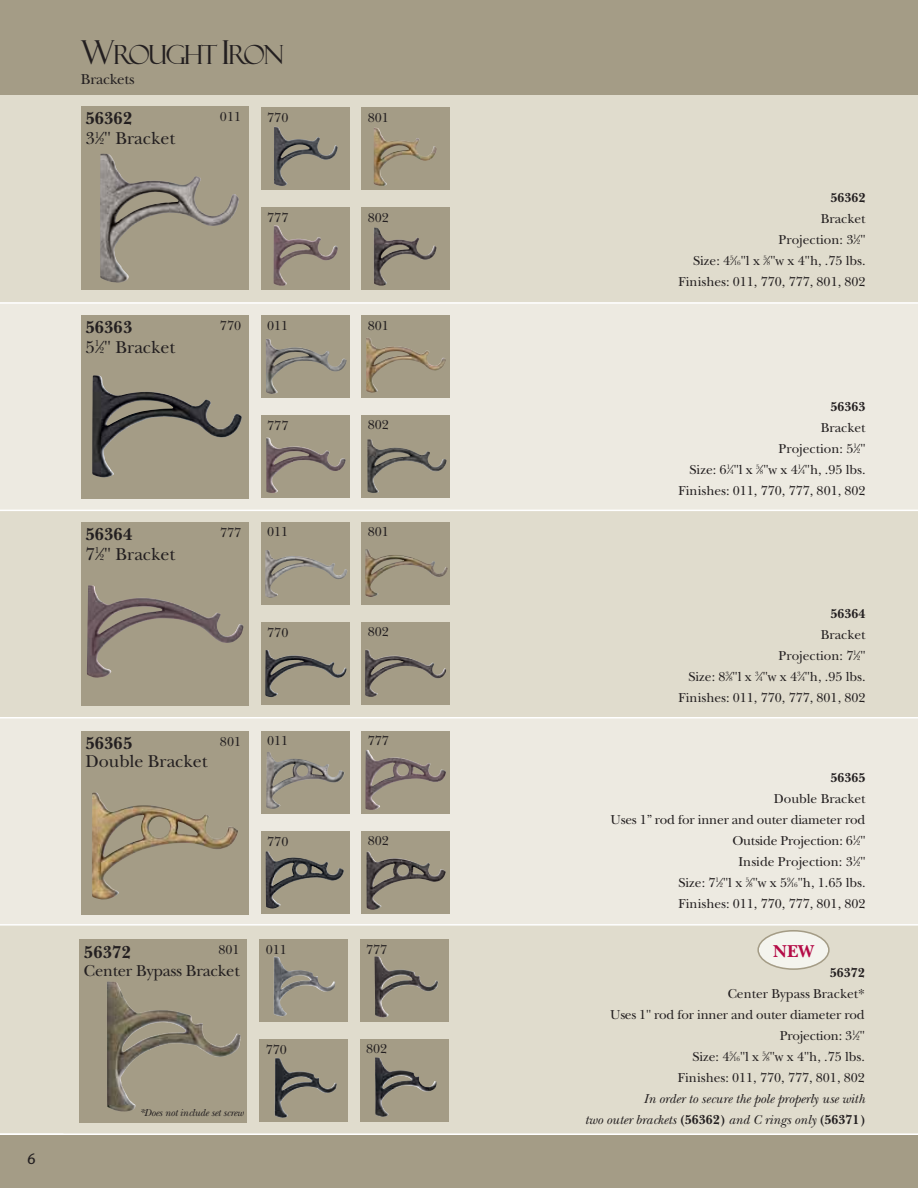
<style>
.page{position:relative;width:918px;height:1188px;background:#fff}
.page>*{position:absolute;margin:0;border:0;box-sizing:border-box;transform-origin:0 0}
.t1{font:26.4px "Felix Titling";letter-spacing:-.075em;color:#231f20}
.t2{font:18px/19.6px "New Baskerville";color:#231f20}
.t3{font:700 18px "New Baskerville";color:#231f20}
.t4{font:700 18px "New Baskerville";color:#b40b47}
.t5{font:16.5px "New Baskerville";letter-spacing:-.01em;color:#231f20}
.t6{font:15px "New Baskerville";letter-spacing:-.015em;color:#231f20}
.t7{font:15px "Stone Sans";color:#231f20}
.t8{font:13.5px/21px "New Baskerville";color:#231f20;text-align:right}
.t9{font:italic 13.5px/21px "New Baskerville";color:#231f20;text-align:right}
.t10{font:700 13.5px "New Baskerville";color:#231f20}
.t11{font:italic 10.5px "New Baskerville";letter-spacing:-.015em;color:#231f20}
.s1{font-size:33px}
.s2{font-weight:700}
.s3{font-size:9px}
.s4{font-size:6.75px}
.s5{font-weight:700;font-style:normal}
</style>
<div class="page">
<div style="left:0;top:94px;width:918px;height:1040px;background:#e0dccd"></div>
<div style="left:0;top:302px;width:918px;height:207px;background:#edeae1"></div>
<div style="left:0;top:717px;width:918px;height:207px;background:#edeae1"></div>
<hr style="left:0;top:302px;width:918px;height:2px;background:#fff">
<hr style="left:0;top:510px;width:918px;height:1px;background:#fff">
<hr style="left:0;top:717px;width:918px;height:1px;background:#fff">
<hr style="left:0;top:924px;width:918px;height:2px;background:#fff">
<div style="left:0;top:0;width:918px;height:94px;background:#a49c86"></div>
<div style="left:0;top:1135px;width:918px;height:53px;background:#a49c86"></div>
<hr style="left:0;top:1133px;width:918px;height:2px;background:#fff">
<div style="left:261px;top:108px;width:89px;height:82px;background:#a49c86"></div>
<img style="left:274px;top:127px;width:64px;height:59px">
<div style="left:261px;top:208px;width:89px;height:82px;background:#a49c86"></div>
<img style="left:273px;top:226px;width:65px;height:60px">
<div style="left:362px;top:108px;width:88px;height:82px;background:#a49c86"></div>
<img style="left:374px;top:128px;width:63px;height:58px">
<div style="left:81px;top:106px;width:167px;height:184px;background:#a49c86"></div>
<img style="left:100px;top:154px;width:139px;height:129px">
<div style="left:81px;top:315px;width:167px;height:183px;background:#a49c86"></div>
<img style="left:92px;top:375px;width:150px;height:103px">
<div style="left:81px;top:522px;width:167px;height:183px;background:#a49c86"></div>
<img style="left:87px;top:585px;width:157px;height:93px">
<div style="left:81px;top:731px;width:167px;height:183px;background:#a49c86"></div>
<img style="left:92px;top:792px;width:146px;height:108px">
<div style="left:362px;top:207px;width:88px;height:83px;background:#a49c86"></div>
<img style="left:374px;top:228px;width:62px;height:58px">
<div style="left:261px;top:315px;width:89px;height:83px;background:#a49c86"></div>
<img style="left:266px;top:339px;width:81px;height:55px">
<div style="left:261px;top:415px;width:89px;height:83px;background:#a49c86"></div>
<img style="left:266px;top:438px;width:80px;height:55px">
<div style="left:362px;top:315px;width:88px;height:83px;background:#a49c86"></div>
<img style="left:366px;top:338px;width:80px;height:55px">
<div style="left:362px;top:415px;width:88px;height:83px;background:#a49c86"></div>
<img style="left:367px;top:439px;width:80px;height:54px">
<div style="left:261px;top:522px;width:89px;height:83px;background:#a49c86"></div>
<img style="left:265px;top:550px;width:82px;height:48px">
<div style="left:261px;top:622px;width:89px;height:83px;background:#a49c86"></div>
<img style="left:265px;top:650px;width:82px;height:47px">
<div style="left:362px;top:522px;width:88px;height:83px;background:#a49c86"></div>
<img style="left:365px;top:549px;width:83px;height:48px">
<div style="left:362px;top:622px;width:88px;height:83px;background:#a49c86"></div>
<img style="left:365px;top:650px;width:81px;height:47px">
<div style="left:261px;top:731px;width:89px;height:83px;background:#a49c86"></div>
<img style="left:266px;top:752px;width:78px;height:57px">
<div style="left:261px;top:831px;width:89px;height:83px;background:#a49c86"></div>
<img style="left:266px;top:851px;width:78px;height:58px">
<div style="left:362px;top:731px;width:88px;height:83px;background:#a49c86"></div>
<img style="left:365px;top:750px;width:81px;height:60px">
<div style="left:362px;top:831px;width:88px;height:83px;background:#a49c86"></div>
<img style="left:367px;top:852px;width:79px;height:58px">
<div style="left:79px;top:939px;width:168px;height:183px;background:#a49c86"></div>
<img style="left:107px;top:982px;width:134px;height:130px">
<div style="left:260px;top:939px;width:88px;height:83px;background:#a49c86"></div>
<img style="left:274px;top:957px;width:61px;height:59px">
<div style="left:260px;top:1039px;width:88px;height:83px;background:#a49c86"></div>
<img style="left:275px;top:1058px;width:62px;height:60px">
<div style="left:360px;top:939px;width:88px;height:83px;background:#a49c86"></div>
<img style="left:374px;top:957px;width:64px;height:61px">
<div style="left:360px;top:1039px;width:88px;height:83px;background:#a49c86"></div>
<img style="left:375px;top:1057px;width:62px;height:60px">
<svg style="left:757px;top:930px;width:73px;height:40px"></svg>
<p class="t7" style="left:27px;top:1150px;width:10px">6</p>
<h1 class="t1" style="left:81px;top:40px;width:205px"><span class="s1">W</span>ROUGHT <span class="s1">I</span>RON</h1>
<p class="t6" style="left:81px;top:70px;width:55px">Brackets</p>
<h2 class="t2" style="left:86px;top:108px;width:91px"><span class="s2">56362<br></span>3<sup>1</sup>⁄<span class="s3">2</span>" Bracket</h2>
<p class="t8" style="left:267px;top:107px;width:23px">770</p>
<p class="t8" style="left:220px;top:106px;width:23px">011</p>
<p class="t8" style="left:368px;top:107px;width:23px">801</p>
<p class="t8" style="left:267px;top:207px;width:23px">777</p>
<p class="t8" style="left:368px;top:207px;width:23px">802</p>
<h2 class="t3" style="left:86px;top:317px;width:48px">56363</h2>
<p class="t8" style="left:220px;top:315px;width:23px">770</p>
<h2 class="t2" style="left:86px;top:337px;width:91px">5<sup>1</sup>⁄<span class="s3">2</span>" Bracket</h2>
<p class="t8" style="left:267px;top:315px;width:23px">011</p>
<p class="t8" style="left:368px;top:315px;width:23px">801</p>
<p class="t8" style="left:267px;top:415px;width:23px">777</p>
<p class="t8" style="left:368px;top:414px;width:23px">802</p>
<h2 class="t3" style="left:86px;top:524px;width:48px">56364</h2>
<p class="t8" style="left:220px;top:522px;width:23px">777</p>
<h2 class="t2" style="left:86px;top:544px;width:91px">7<sup>1</sup>⁄<span class="s3">2</span>" Bracket</h2>
<p class="t8" style="left:267px;top:521px;width:23px">011</p>
<p class="t8" style="left:368px;top:521px;width:23px">801</p>
<p class="t8" style="left:267px;top:622px;width:23px">770</p>
<p class="t8" style="left:368px;top:621px;width:23px">802</p>
<h2 class="t3" style="left:86px;top:733px;width:48px">56365</h2>
<p class="t8" style="left:220px;top:731px;width:23px">801</p>
<h2 class="t2" style="left:86px;top:752px;width:124px">Double Bracket</h2>
<p class="t8" style="left:267px;top:730px;width:23px">011</p>
<p class="t8" style="left:368px;top:730px;width:23px">777</p>
<p class="t8" style="left:267px;top:831px;width:23px">770</p>
<p class="t8" style="left:368px;top:830px;width:23px">802</p>
<h2 class="t3" style="left:84px;top:941px;width:48px">56372</h2>
<p class="t8" style="left:218px;top:939px;width:23px">801</p>
<p class="t5" style="left:84px;top:960px;width:157px">Center Bypass Bracket</p>
<p class="t8" style="left:266px;top:939px;width:23px">011</p>
<p class="t8" style="left:366px;top:939px;width:23px">777</p>
<p class="t11" style="left:139px;top:1106px;width:106px">*Does not include set screw</p>
<p class="t8" style="left:266px;top:1039px;width:23px">770</p>
<p class="t8" style="left:366px;top:1038px;width:23px">802</p>
<p class="t10" style="left:830px;top:190px;width:37px">56362</p>
<p class="t8" style="left:679px;top:208px;width:189px">Bracket<br>Projection: 3<sup>1</sup>⁄<span class="s4">2</span>"<br>Size: 4<sup>5</sup>⁄<span class="s4">16</span>"l x <sup>5</sup>⁄<span class="s4">8</span>"w x 4"h, .75 lbs.<br>Finishes: 011, 770, 777, 801, 802</p>
<p class="t10" style="left:830px;top:398px;width:37px">56363</p>
<p class="t8" style="left:679px;top:417px;width:189px">Bracket<br>Projection: 5<sup>1</sup>⁄<span class="s4">2</span>"<br>Size: 6<sup>1</sup>⁄<span class="s4">4</span>"l x <sup>5</sup>⁄<span class="s4">8</span>"w x 4<sup>1</sup>⁄<span class="s4">4</span>"h, .95 lbs.<br>Finishes: 011, 770, 777, 801, 802</p>
<p class="t10" style="left:830px;top:605px;width:37px">56364</p>
<p class="t8" style="left:679px;top:624px;width:189px">Bracket<br>Projection: 7<sup>1</sup>⁄<span class="s4">2</span>"<br>Size: 8<sup>3</sup>⁄<span class="s4">8</span>"l x <sup>3</sup>⁄<span class="s4">4</span>"w x 4<sup>3</sup>⁄<span class="s4">4</span>"h, .95 lbs.<br>Finishes: 011, 770, 777, 801, 802</p>
<p class="t10" style="left:830px;top:769px;width:37px">56365</p>
<p class="t8" style="left:610px;top:788px;width:257px">Double Bracket<br>Uses 1” rod for inner and outer diameter rod<br>Outside Projection: 6<sup>1</sup>⁄<span class="s4">2</span>"<br>Inside Projection: 3<sup>1</sup>⁄<span class="s4">2</span>"<br>Size: 7<sup>1</sup>⁄<span class="s4">2</span>"l x <sup>5</sup>⁄<span class="s4">8</span>"w x 5<sup>9</sup>⁄<span class="s4">16</span>"h, 1.65 lbs.<br>Finishes: 011, 770, 777, 801, 802</p>
<h2 class="t4" style="left:773px;top:940px;width:43px">NEW</h2>
<p class="t10" style="left:830px;top:964px;width:37px">56372</p>
<p class="t8" style="left:610px;top:983px;width:256px">Center Bypass Bracket*<br>Uses 1" rod for inner and outer diameter rod<br>Projection: 3<sup>1</sup>⁄<span class="s4">2</span>"<br>Size: 4<sup>5</sup>⁄<span class="s4">16</span>"l x <sup>5</sup>⁄<span class="s4">8</span>"w x 4"h, .75 lbs.<br>Finishes: 011, 770, 777, 801, 802</p>
<p class="t9" style="left:585px;top:1088px;width:282px">In order to secure the pole properly use with<br>two outer brackets <span class="s5">(56362)</span> and C rings only <span class="s5">(56371)</span></p>
</div>
